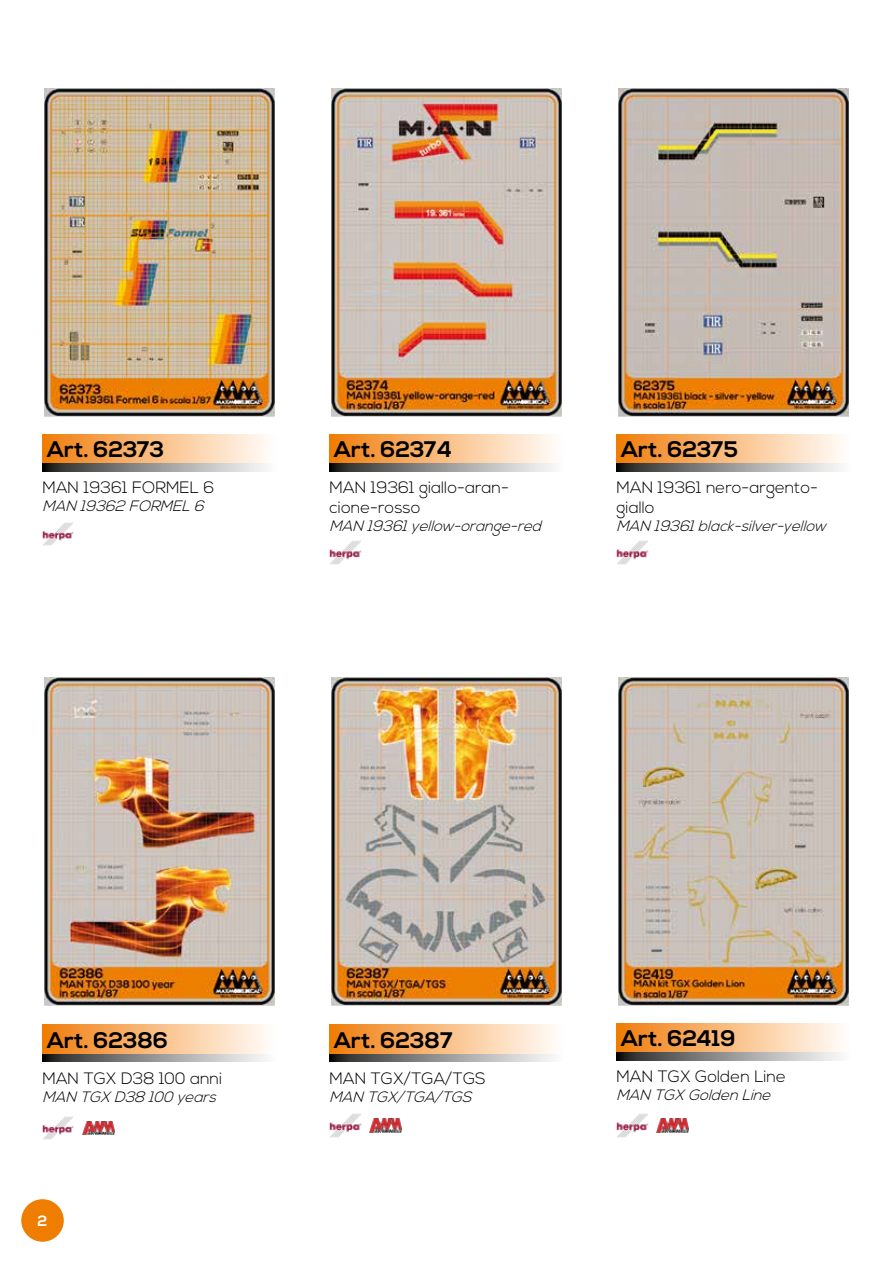
<style>
.page{position:relative;width:893px;height:1263px;background:#fff}
.page>*{position:absolute;margin:0;border:0;box-sizing:border-box;transform-origin:0 0}
.t1{font:700 22.5px "Nexa";color:#000}
.t2{font:300 16.5px/19.8px "Nexa";color:#000}
.t3{font:italic 300 15px "Nexa";color:#000}
.t4{font:700 15px "Nexa";color:#fff}
</style>
<div class="page">
<img style="left:46px;top:89px;width:227px;height:326px">
<div style="left:43px;top:86px;width:233px;height:332px;border:2px solid #fff"></div>
<svg style="left:43px;top:463px;width:222px;height:8px;background:#919190"></svg>
<div style="left:43px;top:434px;width:233px;height:29px;background:linear-gradient(to right,#f17f0d,#fff)"></div>
<img style="left:620px;top:89px;width:227px;height:326px">
<div style="left:617px;top:86px;width:233px;height:332px;border:2px solid #fff"></div>
<svg style="left:617px;top:463px;width:222px;height:8px;background:#919190"></svg>
<div style="left:617px;top:434px;width:233px;height:29px;background:linear-gradient(to right,#f17f0d,#fff)"></div>
<img style="left:333px;top:89px;width:227px;height:326px">
<div style="left:330px;top:86px;width:233px;height:332px;border:2px solid #fff"></div>
<svg style="left:330px;top:463px;width:222px;height:8px;background:#919190"></svg>
<div style="left:330px;top:434px;width:233px;height:29px;background:linear-gradient(to right,#f17f0d,#fff)"></div>
<img style="left:46px;top:678px;width:227px;height:326px">
<div style="left:43px;top:675px;width:233px;height:332px;border:2px solid #fff"></div>
<img style="left:333px;top:678px;width:227px;height:326px">
<div style="left:330px;top:675px;width:233px;height:332px;border:2px solid #fff"></div>
<svg style="left:43px;top:1053px;width:224px;height:9px;background:#9d9790"></svg>
<div style="left:43px;top:1025px;width:233px;height:28px;background:linear-gradient(to right,#f17f0d,#fff)"></div>
<svg style="left:330px;top:1053px;width:224px;height:9px;background:#9d9790"></svg>
<div style="left:330px;top:1025px;width:233px;height:28px;background:linear-gradient(to right,#f17f0d,#fff)"></div>
<img style="left:620px;top:678px;width:227px;height:326px">
<div style="left:617px;top:675px;width:233px;height:332px;border:2px solid #fff"></div>
<svg style="left:617px;top:1052px;width:222px;height:8px;background:#919190"></svg>
<div style="left:617px;top:1023px;width:233px;height:29px;background:linear-gradient(to right,#f17f0d,#fff)"></div>
<img style="left:43px;top:1116px;width:31px;height:24px">
<img style="left:83px;top:1121px;width:31px;height:14px">
<img style="left:330px;top:1114px;width:31px;height:23px">
<img style="left:370px;top:1119px;width:31px;height:13px">
<img style="left:617px;top:1114px;width:31px;height:23px">
<img style="left:657px;top:1119px;width:31px;height:13px">
<img style="left:43px;top:522px;width:31px;height:24px">
<img style="left:330px;top:541px;width:31px;height:23px">
<img style="left:617px;top:541px;width:31px;height:23px">
<div style="left:21px;top:1199px;width:43px;height:43px;background:#ef7d00;border-radius:50%"></div>
<h1 class="t1" style="left:47px;top:436px;width:119px">Art. 62373</h1>
<p class="t2" style="left:43px;top:478px;width:173px">MAN 19361 FORMEL 6</p>
<p class="t3" style="left:43px;top:497px;width:168px">MAN 19362 FORMEL6</p>
<h1 class="t1" style="left:334px;top:436px;width:119px">Art. 62374</h1>
<h1 class="t1" style="left:621px;top:436px;width:118px">Art. 62375</h1>
<p class="t2" style="left:330px;top:478px;width:181px">MAN 19361 giallo-aran&shy;cione-rosso</p>
<p class="t3" style="left:330px;top:517px;width:218px">MAN 19361yellow-orange-red</p>
<p class="t2" style="left:617px;top:478px;width:203px">MAN 19361 nero-argento&shy;giallo</p>
<p class="t3" style="left:617px;top:517px;width:215px">MAN 19361black-silver-yellow</p>
<h1 class="t1" style="left:47px;top:1027px;width:122px">Art. 62386</h1>
<h1 class="t1" style="left:334px;top:1027px;width:120px">Art. 62387</h1>
<h1 class="t1" style="left:621px;top:1025px;width:116px">Art. 62419</h1>
<p class="t2" style="left:43px;top:1069px;width:181px">MAN TGX D38 100 anni</p>
<p class="t3" style="left:43px;top:1088px;width:180px">MAN TGX D38 100 years</p>
<p class="t2" style="left:330px;top:1069px;width:158px">MAN TGX/TGA/TGS</p>
<p class="t3" style="left:330px;top:1088px;width:148px">MAN TGX/TGA/TGS</p>
<p class="t2" style="left:617px;top:1067px;width:171px">MAN TGX Golden Line</p>
<p class="t3" style="left:617px;top:1086px;width:160px">MAN TGX GoldenLine</p>
<p class="t4" style="left:38px;top:1212px;width:11px">2</p>
</div>
